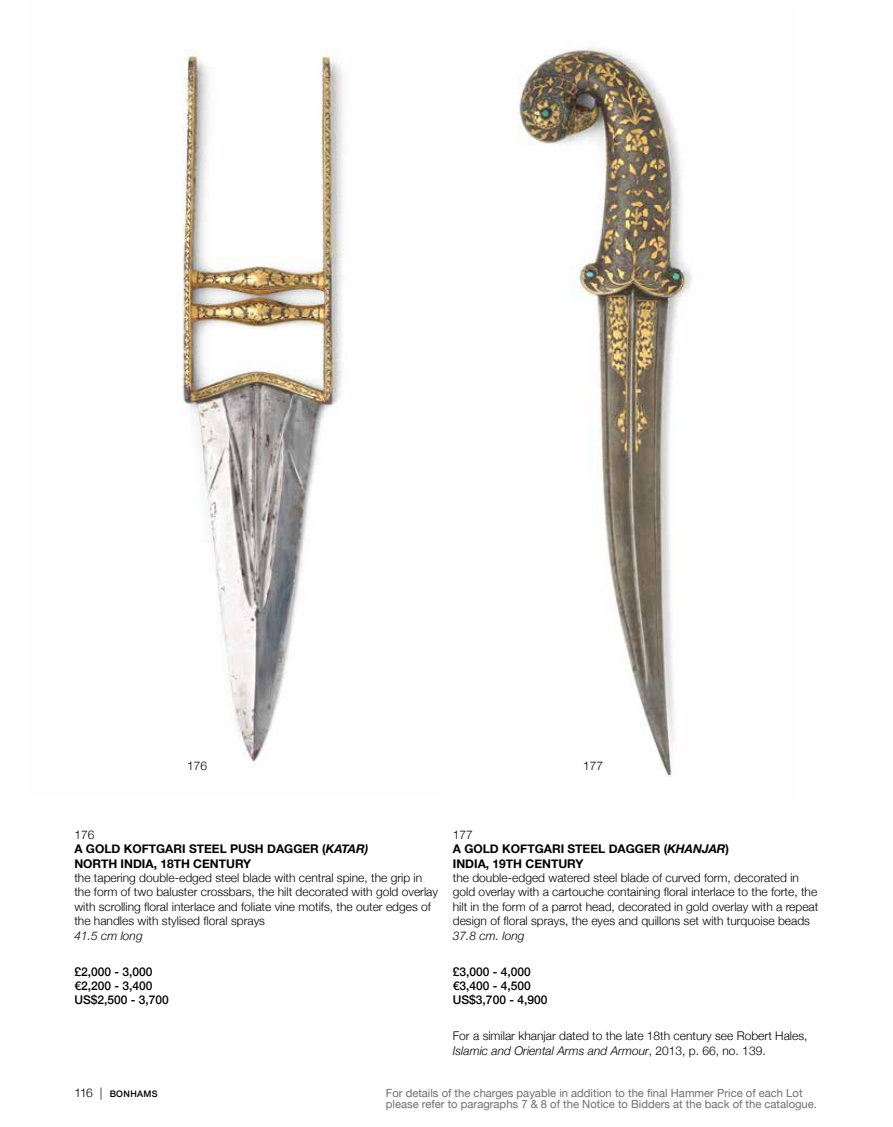
<style>
.page{position:relative;width:893px;height:1127px;background:#fff}
.page>*{position:absolute;margin:0;border:0;box-sizing:border-box;transform-origin:0 0}
.t1{font:300 12px/14.4px "Helvetica Neue";color:#000}
.t2{font:700 12px/14.4px "Helvetica Neue";color:#000}
.t3{font:500 12px/14.4px "Helvetica Neue";color:#000}
.t4{font:italic 300 12px "Helvetica Neue";color:#000}
.t5{font:11.25px/10.5px "Helvetica Neue";color:#6f6f6f}
.t6{font:500 9px "Helvetica Neue";letter-spacing:.035em;color:#000}
.s1{font-weight:300}
.s2{font-style:italic}
.s3{font-weight:300;font-size:12px}
</style>
<div class="page">
<img style="left:182px;top:50px;width:161px;height:715px">
<img style="left:519px;top:46px;width:173px;height:731px">
<p class="t1" style="left:187px;top:757px;width:22px">176</p>
<p class="t1" style="left:583px;top:757px;width:22px">177</p>
<p class="t2" style="left:74px;top:827px;width:295px"><span class="s1">176<br></span>A GOLD KOFTGARI STEEL PUSH DAGGER (<span class="s2">KATAR)<br></span>NORTH INDIA, 18TH CENTURY</p>
<p class="t1" style="left:74px;top:869px;width:365px">the tapering double-edged steel blade with central spine, the grip in the form of two baluster crossbars, the hilt decorated with gold overlay with scrolling floral interlace and foliate vine motifs, the outer edges of the handles with stylised floral sprays</p>
<p class="t4" style="left:74px;top:926px;width:70px">41.5 cm long</p>
<p class="t3" style="left:74px;top:963px;width:96px">£2,000 - 3,000 €2,200 - 3,400<br>US$2,500 - 3,700</p>
<p class="t2" style="left:453px;top:827px;width:278px"><span class="s1">177<br></span>A GOLD KOFTGARI STEEL DAGGER (<span class="s2">KHANJAR</span>)<br>INDIA, 19TH CENTURY</p>
<p class="t1" style="left:453px;top:869px;width:367px">the double-edged watered steel blade of curved form, decorated in gold overlay with a cartouche containing floral interlace to the forte, the hilt in the form of a parrot head, decorated in gold overlay with a repeat design of floral sprays, the eyes and quillons set with turquoise beads</p>
<p class="t4" style="left:453px;top:926px;width:73px">37.8 cm. long</p>
<p class="t3" style="left:453px;top:963px;width:96px">£3,000 - 4,000 €3,400 - 4,500<br>US$3,700 - 4,900</p>
<p class="t1" style="left:453px;top:1028px;width:356px">For a similar khanjar dated to the late 18th century see Robert Hales,<br><span class="s2">Islamic and Oriental Arms and Armour</span>, 2013, p. 66, no. 139.</p>
<p class="t6" style="left:74px;top:1087px;width:85px"><span class="s3">116 |</span> BONHAMS</p>
<p class="t5" style="left:386px;top:1088px;width:433px">For details of the charges payable in addition to the final Hammer Price of each Lot please refer to paragraphs 7 &amp; 8 of the Notice to Bidders at the back of the catalogue.</p>
</div>
